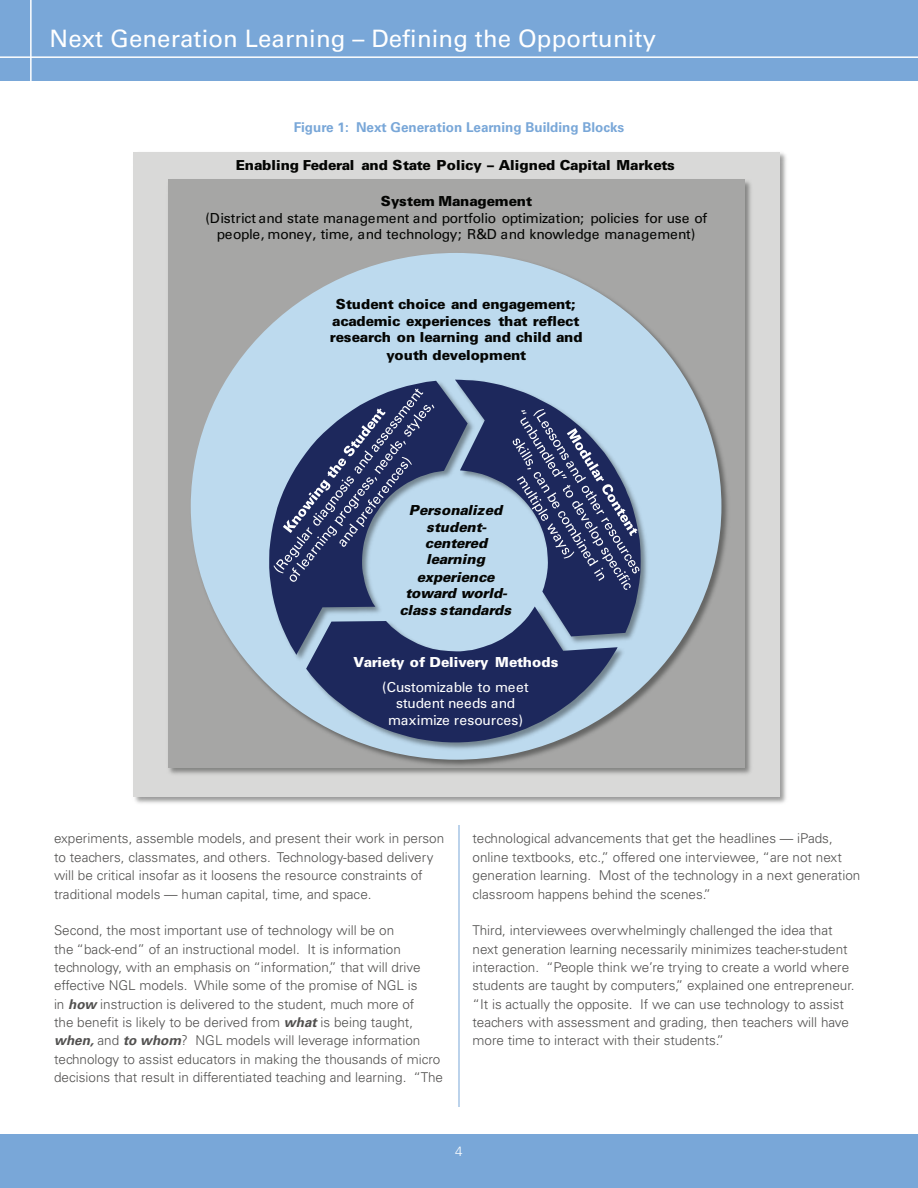
<style>
.page{position:relative;width:918px;height:1188px;background:#fff}
.page>*{position:absolute;margin:0;border:0;box-sizing:border-box;transform-origin:0 0}
.t1{font:24px "Univers LT Std";letter-spacing:.005em;color:#fff}
.t2{font:13.8px/16.2px "Univers LT Std";letter-spacing:-.03em;color:#040503;text-align:center}
.t3{font:900 13.8px/17px "Univers LT Std";letter-spacing:-.025em;color:#040503;text-align:center}
.t4{font:italic 900 13.8px/16.6px "Univers LT Std";letter-spacing:-.025em;color:#040503;text-align:center}
.t5{font:13.8px/16.6px "Univers LT Std";letter-spacing:-.015em;color:#fff;text-align:center}
.t6{font:900 13.8px "Univers LT Std";color:#040503}
.t7{font:900 13.8px "Univers LT Std";letter-spacing:-.025em;color:#fff}
.t8{font:300 13.5px/18.3px "Univers LT Std";color:#51504f}
.t9{font:700 13.5px "Univers LT Std";color:#79a7d8}
.t10{font:300 13.5px "Univers LT Std";color:#fff}
.s1{font-weight:700;font-style:italic}
</style>
<div class="page">
<div style="left:0;top:0;width:918px;height:81px;background:#79a7d8"></div>
<div style="left:0;top:1135px;width:918px;height:53px;background:#79a7d8"></div>
<hr style="left:459px;top:117px;width:1px;height:990px;background:#79a7d8">
<hr style="left:0;top:56px;width:918px;height:2px;background:#fff">
<hr style="left:30px;top:0;width:2px;height:93px;background:#fff">
<img style="left:134px;top:148px;width:652px;height:661px">
<div style="left:133px;top:152px;width:646px;height:645px;background:#d9d9d8"></div>
<div style="left:168px;top:179px;width:577px;height:589px;background:#a6a6a5"></div>
<img style="left:187px;top:454px;width:547px;height:318px">
<svg style="left:191px;top:253px;width:530px;height:507px;fill:#bddaee"></svg>
<img style="left:451px;top:376px;width:202px;height:273px">
<svg style="left:480px;top:380px;width:161px;height:256px;background:#8197b7"></svg>
<img style="left:265px;top:377px;width:215px;height:290px">
<svg style="left:269px;top:381px;width:199px;height:274px;background:#8197b6"></svg>
<img style="left:302px;top:602px;width:328px;height:153px">
<svg style="left:306px;top:607px;width:312px;height:135px;background:#526289"></svg>
<svg style="left:273px;top:386px;width:163px;height:199px;background:#69799d"></svg>
<svg style="left:511px;top:408px;width:132px;height:184px;background:#606f95"></svg>
<h1 class="t1" style="left:50px;top:25px;width:608px">Next Generation Learning – Defining the Opportunity</h1>
<p class="t9" style="left:294px;top:120px;width:332px">Figure 1: Next Generation Learning Building Blocks</p>
<p class="t6" style="left:236px;top:156px;width:441px">Enabling Federal and State Policy – Aligned Capital Markets</p>
<p class="t3" style="left:381px;top:192px;width:153px">System Management</p>
<p class="t2" style="left:205px;top:210px;width:503px">(District and state management and portfolio optimization; policies for use of people, money, time, and technology; R&amp;D and knowledge management)</p>
<p class="t3" style="left:330px;top:296px;width:254px">Student choice and engagement; academic experiences that reflect research on learning and child and youth development</p>
<p class="t4" style="left:400px;top:502px;width:113px">Personalized student&shy;centered learning experience toward world&shy;class standards</p>
<p class="t7" style="left:353px;top:653px;width:206px">Variety of Delivery Methods</p>
<p class="t5" style="left:382px;top:679px;width:148px">(Customizable to meet student needs and maximize resources)</p>
<p class="t8" style="left:54px;top:830px;width:392px">experiments, assemble models, and present their work in person to teachers, classmates, and others. Technology-based delivery will be critical insofar as it loosens the resource constraints of traditional models — human capital, time, and space.</p>
<p class="t8" style="left:54px;top:921px;width:391px">Second, the most important use of technology will be on<br>the “back-end” of an instructional model. It is information technology, with an emphasis on “information,” that will drive effective NGL models. While some of the promise of NGL is<br>in <span class="s1">how</span> instruction is delivered to the student, much more of<br>the benefit is likely to be derived from <span class="s1">what</span> is being taught, <span class="s1">when,</span> and <span class="s1">to whom</span>? NGL models will leverage information technology to assist educators in making the thousands of micro decisions that result in differentiated teaching and learning. “The</p>
<p class="t8" style="left:472px;top:830px;width:389px">technological advancements that get the headlines — iPads, online textbooks, etc.,” offered one interviewee, “are not next generation learning. Most of the technology in a next generation classroom happens behind the scenes.”</p>
<p class="t8" style="left:472px;top:921px;width:384px">Third, interviewees overwhelmingly challenged the idea that next generation learning necessarily minimizes teacher-student interaction. “People think we’re trying to create a world where students are taught by computers,” explained one entrepreneur. “It is actually the opposite. If we can use technology to assist teachers with assessment and grading, then teachers will have more time to interact with their students.”</p>
<p class="t10" style="left:455px;top:1143px;width:9px">4</p>
</div>
